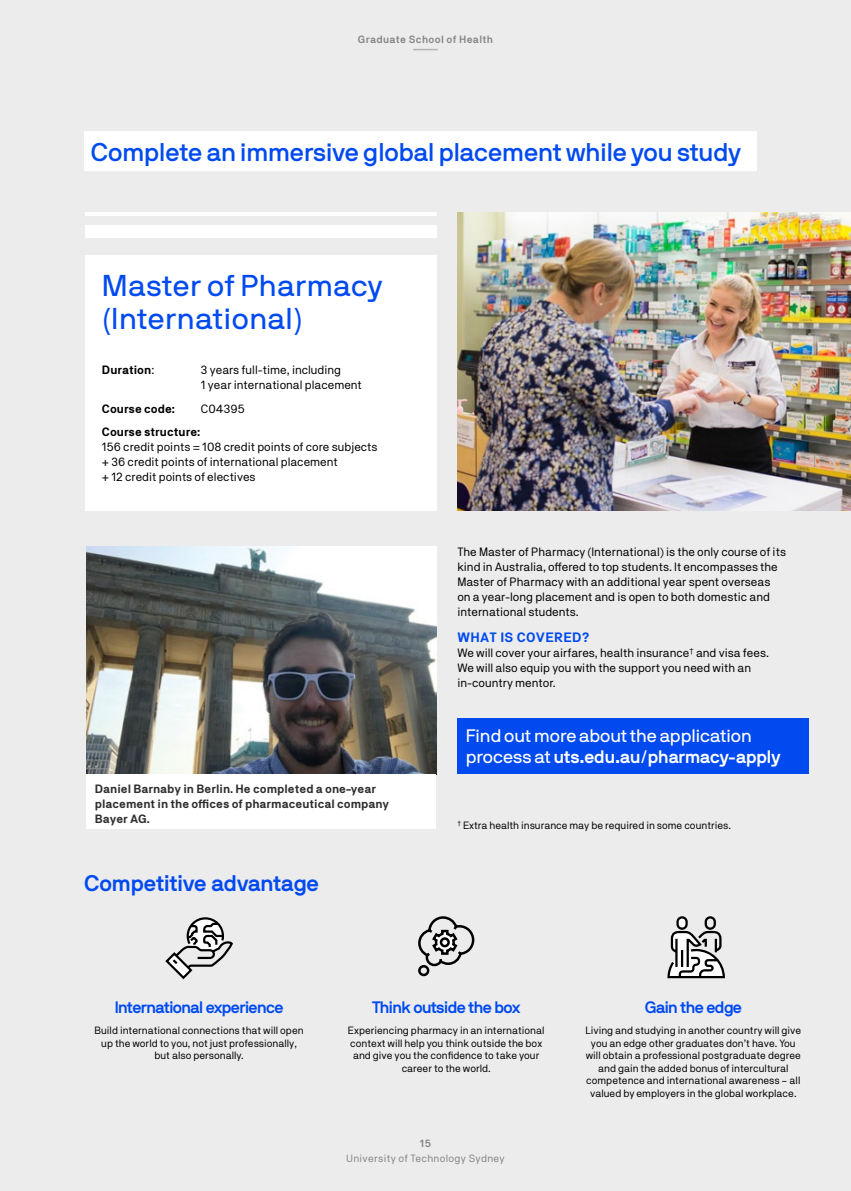
<style>
.page{position:relative;width:851px;height:1191px;background:#fff}
.page>*{position:absolute;margin:0;border:0;box-sizing:border-box;transform-origin:0 0}
.t1{font:30px/33px "NB International Pro";letter-spacing:.02em;color:#004af0}
.Quotes{font:500 25.5px "NB International Pro";color:#004af0}
.Sub_Heading{font:700 22.5px "NB International Pro";color:#004af0}
.Quotes-2{font:18px/21px "NB International Pro";color:#fff}
.Icon_heading_text{font:700 16.5px "NB International Pro";letter-spacing:-.03em;color:#004af0}
.Sub_Heading_2_-_Blue{font:700 13.5px "NB Akademie";letter-spacing:.02em;color:#004af0}
.Body_Text{font:12px/15px "NB Akademie";color:#000}
.t2{font:700 12px/15px "NB Akademie";color:#2e2e2e}
.Body_Text-2{font:700 12px "NB Akademie";color:#000}
.Subheading_3_-_black{font:700 12px "NB Akademie";color:#000}
.Fine_Print{font:10.5px/12.6px "NB Akademie";color:#000;text-align:center}
.t3{font:10.5px "NB Akademie";letter-spacing:.03em;color:#858585}
.t4{font:600 10.5px "NB Akademie";letter-spacing:.03em;color:#858585}
.s1{font-weight:400}
.s2{font-weight:700}
</style>
<div class="page">
<div style="left:0;top:0;width:850px;height:1191px;background:#ececec"></div>
<div style="left:85px;top:225px;width:351px;height:13px;background:#fff"></div>
<hr style="left:85px;top:213px;width:351px;height:3px;background:#fff">
<img style="left:86px;top:546px;width:350px;height:228px">
<svg style="left:418px;top:916px;width:57px;height:61px"></svg>
<svg style="left:441px;top:938px;width:7px;height:8px"></svg>
<div style="left:439px;top:937px;width:11px;height:10px;border:2px solid #000;border-radius:50%"></div>
<svg style="left:667px;top:929px;width:58px;height:50px"></svg>
<div style="left:677px;top:917px;width:9px;height:11px;background:#fff;border-radius:5px"></div>
<div style="left:676px;top:916px;width:11px;height:13px;border:2px solid #000;border-radius:5px"></div>
<div style="left:704px;top:916px;width:11px;height:13px;border:2px solid #000;border-radius:5px"></div>
<svg style="left:165px;top:917px;width:68px;height:63px"></svg>
<div style="left:86px;top:774px;width:350px;height:55px;background:#fff"></div>
<div style="left:85px;top:255px;width:351px;height:255px;background:#fff"></div>
<img style="left:457px;top:213px;width:393px;height:297px">
<div style="left:457px;top:718px;width:352px;height:55px;background:#004af0"></div>
<div style="left:84px;top:131px;width:672px;height:40px;background:#fff"></div>
<svg style="left:413px;top:49px;width:25px;height:1px"></svg>
<p class="t4" style="left:358px;top:33px;width:137px">Graduate School of Health</p>
<p class="Quotes" style="left:91px;top:138px;width:651px">Complete an immersive global placement while you study</p>
<p class="t1" style="left:102px;top:269px;width:282px">Master of Pharmacy (International)</p>
<p class="Body_Text-2" style="left:102px;top:363px;width:54px">Duration<span class="s1">:</span></p>
<p class="Body_Text" style="left:201px;top:362px;width:162px">3 years full-time, including<br>1 year international placement</p>
<p class="Body_Text-2" style="left:102px;top:401px;width:75px">Course code:</p>
<p class="Body_Text" style="left:201px;top:400px;width:45px">C04395</p>
<p class="Subheading_3_-_black" style="left:102px;top:425px;width:100px">Course structure:</p>
<p class="Body_Text" style="left:102px;top:439px;width:277px">156 credit points = 108 credit points of core subjects</p>
<p class="Body_Text" style="left:102px;top:454px;width:237px">+ 36 credit points of international placement</p>
<p class="Body_Text" style="left:102px;top:469px;width:155px">+ 12 credit points of electives</p>
<p class="t2" style="left:95px;top:780px;width:296px">Daniel Barnaby in Berlin. He completed a one-year placement in the offices of pharmaceutical company<br>Bayer AG.</p>
<p class="Sub_Heading" style="left:84px;top:870px;width:236px">Competitive advantage</p>
<p class="Body_Text" style="left:457px;top:544px;width:330px">The Master of Pharmacy (International) is the only course of its kind in Australia, offered to top students. It encompasses the Master of Pharmacy with an additional year spent overseas on a year-long placement and is open to both domestic and international students.</p>
<p class="Sub_Heading_2_-_Blue" style="left:457px;top:629px;width:133px">WHAT IS COVERED?</p>
<p class="Body_Text" style="left:457px;top:645px;width:313px">We will cover your airfares, health insurance<sup>†</sup> and visa fees.<br>We will also equip you with the support you need with an in-country mentor.</p>
<p class="Quotes-2" style="left:466px;top:725px;width:316px">Find out more about the application process at <span class="s2">uts.edu.au/pharmacy-apply</span></p>
<p class="Fine_Print" style="left:457px;top:818px;width:275px"><sup>†</sup> Extra health insurance may be required in some countries.</p>
<p class="Icon_heading_text" style="left:115px;top:997px;width:170px">International experience</p>
<p class="Fine_Print" style="left:95px;top:1024px;width:210px">Build international connections that will open up the world to you, not just professionally, but also personally.</p>
<p class="Icon_heading_text" style="left:372px;top:997px;width:149px">Think outside the box</p>
<p class="Fine_Print" style="left:348px;top:1024px;width:198px">Experiencing pharmacy in an international context will help you think outside the box and give you the confidence to take your career to the world.</p>
<p class="t4" style="left:419px;top:1136px;width:13px">15</p>
<p class="t3" style="left:346px;top:1152px;width:160px">University of Technology Sydney</p>
<p class="Icon_heading_text" style="left:644px;top:997px;width:99px">Gain the edge</p>
<p class="Fine_Print" style="left:585px;top:1024px;width:217px">Living and studying in another country will give you an edge other graduates don’t have. You will obtain a professional postgraduate degree and gain the added bonus of intercultural competence and international awareness – all valued by employers in the global workplace.</p>
</div>
